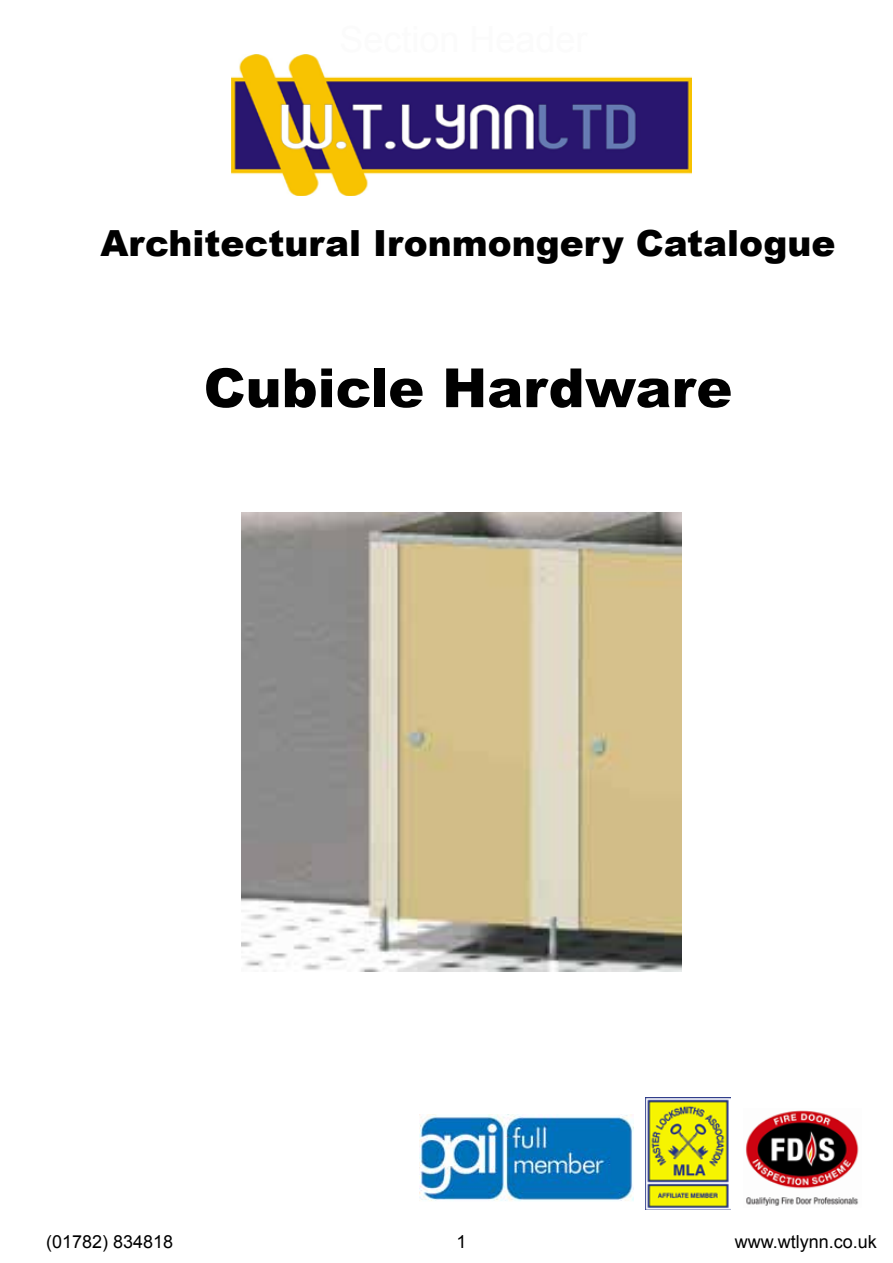
<style>
.page{position:relative;width:893px;height:1263px;background:#fff}
.page>*{position:absolute;margin:0;border:0;box-sizing:border-box;transform-origin:0 0}
.t1{font:900 54px "Arial";color:#000}
.t2{font:900 36px "Arial";color:#000}
.t3{font:18px "Arial";color:#000}
</style>
<div class="page">
<img style="left:232px;top:54px;width:459px;height:142px">
<img style="left:646px;top:1098px;width:84px;height:112px">
<img style="left:419px;top:1115px;width:214px;height:86px">
<img style="left:745px;top:1110px;width:114px;height:96px">
<img style="left:241px;top:512px;width:441px;height:459px">
<p class="t2" style="left:101px;top:217px;width:736px">Architectural Ironmongery Catalogue</p>
<h1 class="t1" style="left:204px;top:349px;width:530px">Cubicle Hardware</h1>
<p class="t3" style="left:46px;top:1230px;width:129px">(01782) 834818</p>
<p class="t3" style="left:456px;top:1230px;width:12px">1</p>
<p class="t3" style="left:735px;top:1230px;width:144px">www.wtlynn.co.uk</p>
</div>
